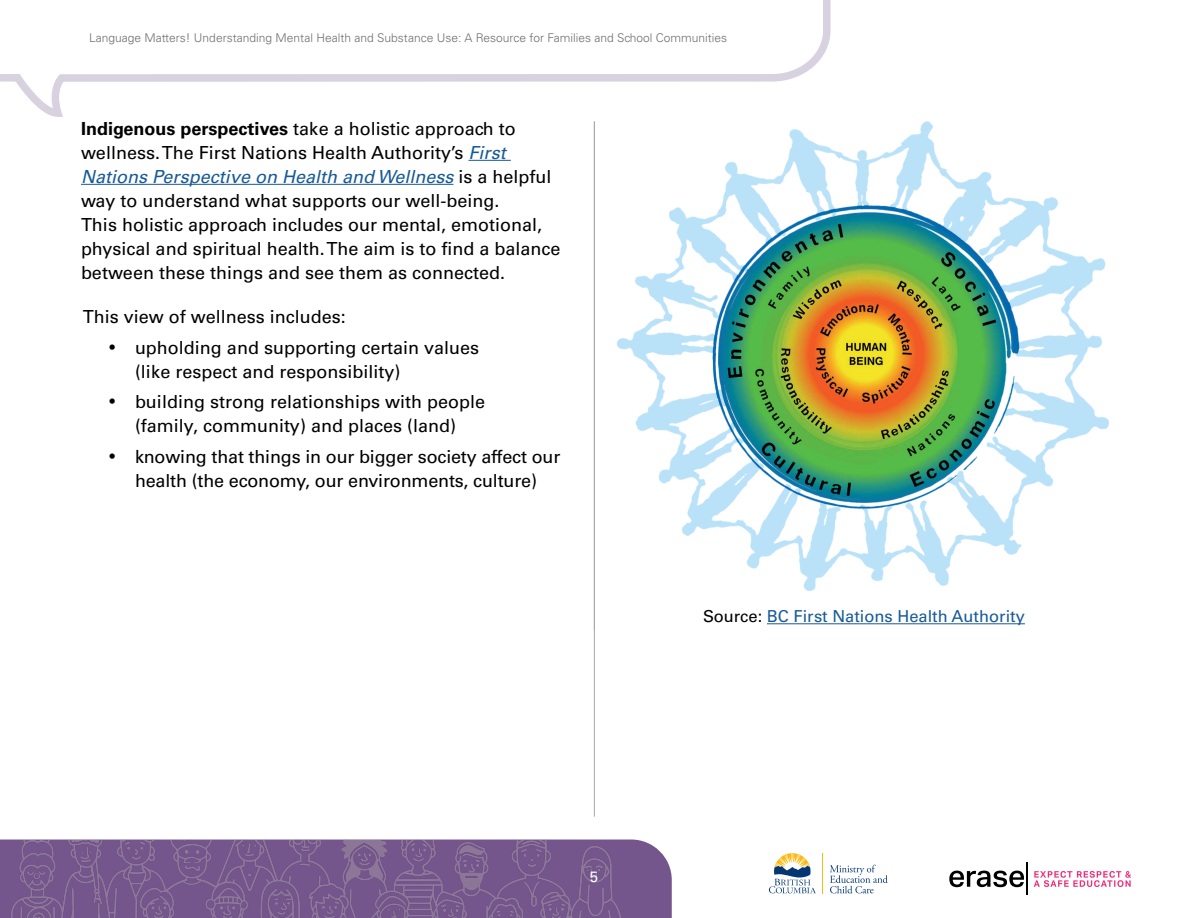
<style>
.page{position:relative;width:1188px;height:918px;background:#fff}
.page>*{position:absolute;margin:0;border:0;box-sizing:border-box;transform-origin:0 0}
.t1{font:18px/24px "Univers LT Std";color:#000}
.Source{font:16.5px "Univers LT Std";color:#185a97}
.t2{font:15px "Univers LT Std";color:#fff}
.t3{font:300 12px "Univers LT Std";color:#6d6e71}
.s1{font-weight:700}
.s2{font-style:italic;color:#185a97}
.s3{color:#000}
</style>
<div class="page">
<svg style="left:657px;top:849px;width:15px;height:69px"></svg>
<img style="left:0;top:840px;width:657px;height:78px">
<svg style="left:0;top:0;width:831px;height:117px"></svg>
<svg style="left:1034px;top:871px;width:97px;height:16px"></svg>
<svg style="left:949px;top:871px;width:75px;height:16px"></svg>
<hr style="left:1026px;top:862px;width:1px;height:32px;background:#000">
<svg style="left:830px;top:865px;width:58px;height:28px"></svg>
<svg style="left:769px;top:853px;width:47px;height:40px"></svg>
<hr style="left:823px;top:853px;width:1px;height:40px;background:#fdb913">
<hr style="left:594px;top:122px;width:1px;height:695px;background:#a7a9ac">
<hr style="left:468px;top:160px;width:43px;height:1px;background:#185a97">
<hr style="left:81px;top:184px;width:372px;height:1px;background:#185a97">
<img style="left:617px;top:122px;width:492px;height:469px">
<hr style="left:767px;top:623px;width:258px;height:1px;background:#185a97">
<p class="t3" style="left:89px;top:31px;width:640px">Language Matters! Understanding Mental Health and Substance Use: A Resource for Families and School Communities</p>
<p class="t1" style="left:81px;top:116px;width:481px"><span class="s1">Indigenous perspectives</span> take a holistic approach to wellness. The First Nations Health Authority’s <span class="s2">First Nations Perspective on Health and Wellness</span> is a helpful way to understand what supports our well-being.<br>This holistic approach includes our mental, emotional, physical and spiritual health. The aim is to find a balance between these things and see them as connected.</p>
<p class="t1" style="left:83px;top:305px;width:265px">This view of wellness includes:</p>
<p class="t1" style="left:135px;top:335px;width:346px;text-indent:-27px">• upholding and supporting certain values (like respect and responsibility)</p>
<p class="t1" style="left:108px;top:390px;width:379px;text-align:center">• building strong relationships with people (family, community) and places (land)</p>
<p class="t1" style="left:108px;top:445px;width:454px;text-align:center">• knowing that things in our bigger society affect our health (the economy, our environments, culture)</p>
<p class="t2" style="left:590px;top:868px;width:10px">5</p>
<p class="Source" style="left:703px;top:607px;width:323px"><span class="s3">Source:</span> BC First Nations Health Authority</p>
</div>
